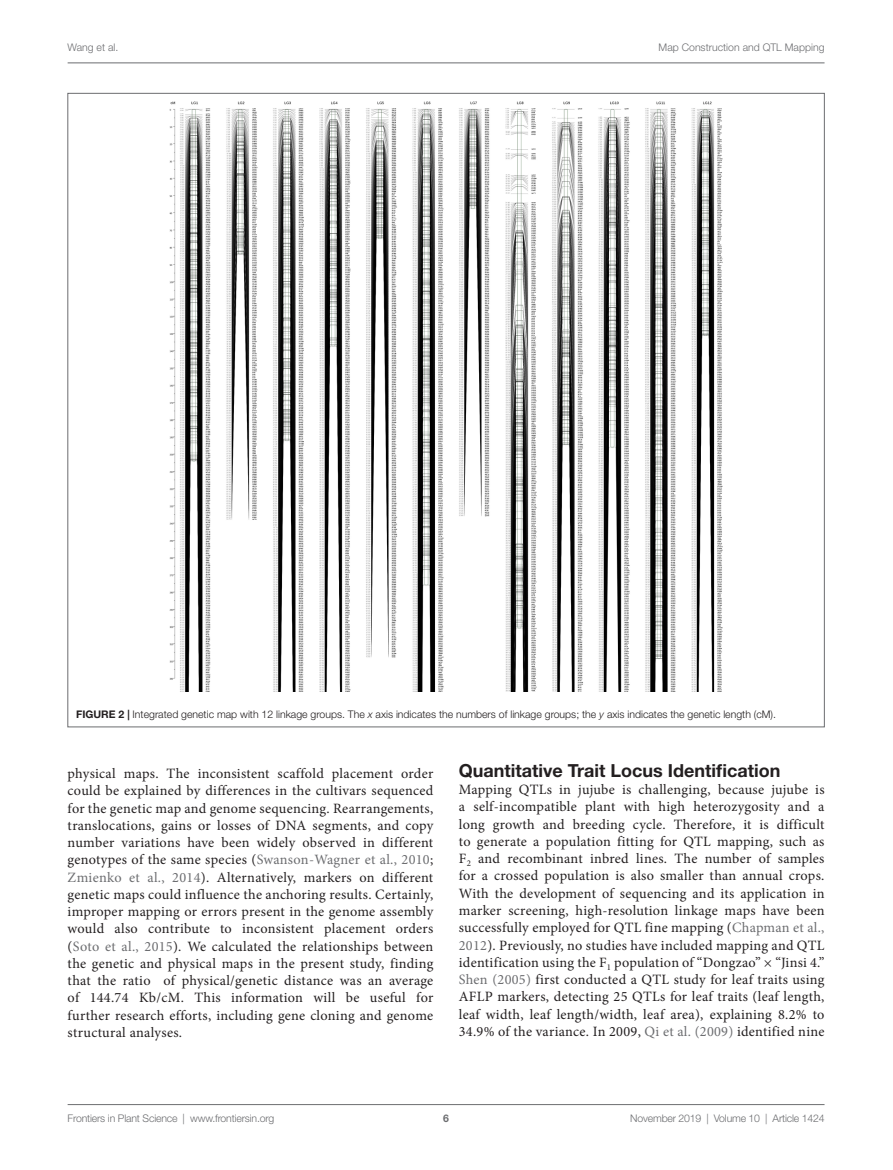
<style>
.page{position:relative;width:893px;height:1170px;background:#fff}
.page>*{position:absolute;margin:0;border:0;box-sizing:border-box;transform-origin:0 0}
._2{font:700 18px "Helvetica Neue LT Std";color:#231f20}
.T{font:14.25px/17.2px "Minion Pro MTC";letter-spacing:.02em;color:#231f20;text-align:justify}
.T1{font:14.25px/17.2px "Minion Pro MTC";letter-spacing:.02em;color:#231f20;text-align:justify}
.FC{font:300 10.5px "Helvetica Neue LT Std";color:#231f20}
.t1{font:300 10.5px "Helvetica Neue LT Std";letter-spacing:-.015em;color:#6c6d70}
.t2{font:700 10.5px "Helvetica Neue LT Std";color:#6c6d70}
.s1{font-weight:700}
.s2{font-style:italic}
.s3{color:#6c6d70}
</style>
<div class="page">
<hr style="left:68px;top:63px;width:756px;height:1px;background:#6c6d70">
<hr style="left:68px;top:1104px;width:756px;height:1px;background:#6c6d70">
<img style="left:170px;top:102px;width:552px;height:589px">
<p class="t1" style="left:68px;top:41px;width:52px">Wang et al.</p>
<p class="t1" style="left:659px;top:41px;width:167px">Map Construction and QTL Mapping</p>
<p class="FC" style="left:76px;top:708px;width:701px"><span class="s1">FIGURE 2 |</span> Integrated genetic map with 12 linkage groups. The <span class="s2">x</span> axis indicates the numbers of linkage groups; the <span class="s2">y</span> axis indicates the genetic length (cM).</p>
<p class="T" style="left:68px;top:764px;width:367px">physical maps. The inconsistent scaffold placement order could be explained by differences in the cultivars sequenced for the genetic map and genome sequencing. Rearrangements, translocations, gains or losses of DNA segments, and copy number variations have been widely observed in different genotypes of the same species (<span class="s3">Swanson-Wagner et al., 2010</span>; <span class="s3">Zmienko et al., 2014</span>). Alternatively, markers on different genetic maps could influence the anchoring results. Certainly, improper mapping or errors present in the genome assembly would also contribute to inconsistent placement orders (<span class="s3">Soto et al., 2015</span>). We calculated the relationships between the genetic and physical maps in the present study, finding that the ratio of physical/genetic distance was an average of 144.74 Kb/cM. This information will be useful for further research efforts, including gene cloning and genome structural analyses.</p>
<p class="_2" style="left:459px;top:759px;width:323px">Quantitative Trait Locus Identification</p>
<p class="T1" style="left:459px;top:781px;width:367px">Mapping QTLs in jujube is challenging, because jujube is a self-incompatible plant with high heterozygosity and a long growth and breeding cycle. Therefore, it is difficult to generate a population fitting for QTL mapping, such as F<sub>2</sub> and recombinant inbred lines. The number of samples for a crossed population is also smaller than annual crops.<br>With the development of sequencing and its application in marker screening, high-resolution linkage maps have been successfully employed for QTL fine mapping (<span class="s3">Chapman et al., 2012</span>). Previously, no studies have included mapping and QTL identification using the F<sub>1</sub> population of “Dongzao” × “Jinsi 4.” <span class="s3">Shen (2005)</span> first conducted a QTL study for leaf traits using AFLP markers, detecting 25 QTLs for leaf traits (leaf length, leaf width, leaf length/width, leaf area), explaining 8.2% to 34.9% of the variance. In 2009, <span class="s3">Qi et al. (2009)</span> identified nine</p>
<p class="t1" style="left:68px;top:1111px;width:208px">Frontiers in Plant Science | www.frontiersin.org</p>
<p class="t1" style="left:630px;top:1111px;width:196px">November 2019 | Volume 10 | Article 1424</p>
<p class="t2" style="left:443px;top:1111px;width:7px">6</p>
</div>
